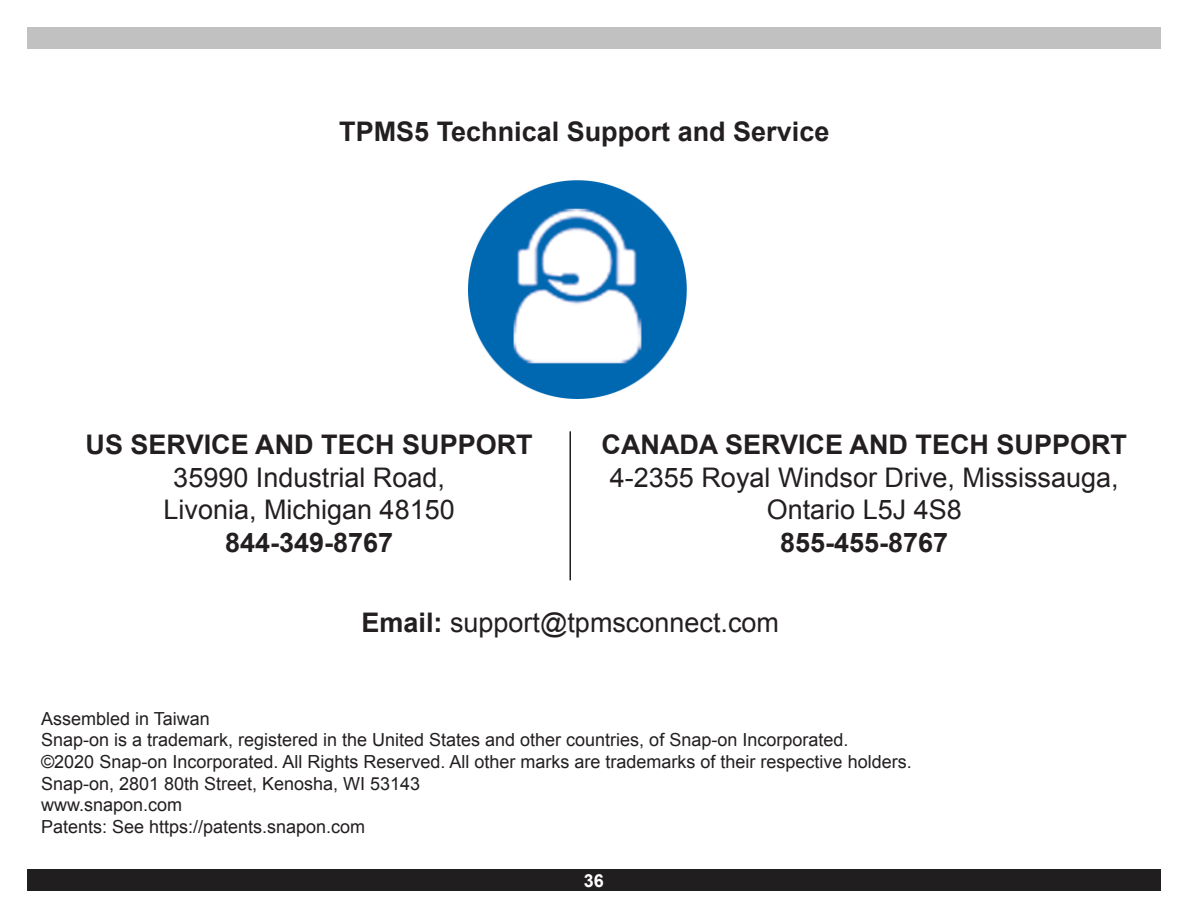
<style>
.page{position:relative;width:1188px;height:918px;background:#fff}
.page>*{position:absolute;margin:0;border:0;box-sizing:border-box;transform-origin:0 0}
.t1{font:27px/32.4px "Arial";color:#231f20;text-align:center}
.t2{font:700 27px "Arial";color:#231f20}
.t3{font:18px/21.6px "Arial";color:#231f20}
.t4{font:700 18px "Arial";color:#fff}
.s1{font-weight:700}
</style>
<div class="page">
<div style="left:27px;top:27px;width:1134px;height:22px;background:#c1c1c1"></div>
<div style="left:27px;top:869px;width:1134px;height:22px;background:#201e1f"></div>
<hr style="left:569px;top:431px;width:2px;height:149px;background:#231f20">
<img style="left:468px;top:180px;width:218px;height:219px">
<h1 class="t2" style="left:339px;top:114px;width:492px">TPMS5 Technical Support and Service</h1>
<h1 class="t2" style="left:86px;top:427px;width:449px">US SERVICE AND TECH SUPPORT</h1>
<h1 class="t1" style="left:164px;top:461px;width:293px">35990 Industrial Road,<br>Livonia, Michigan 48150</h1>
<h1 class="t2" style="left:225px;top:524px;width:170px">844-349-8767</h1>
<h1 class="t2" style="left:602px;top:427px;width:527px">CANADA SERVICE AND TECH SUPPORT</h1>
<h1 class="t1" style="left:610px;top:461px;width:510px">4-2355 Royal Windsor Drive, Mississauga,<br>Ontario L5J 4S8</h1>
<h1 class="t2" style="left:780px;top:524px;width:170px">855-455-8767</h1>
<h1 class="t1" style="left:362px;top:606px;width:419px"><span class="s1">Email:</span> support@tpmsconnect.com</h1>
<p class="t3" style="left:41px;top:708px;width:872px">Assembled in Taiwan<br>Snap-on is a trademark, registered in the United States and other countries, of Snap-on Incorporated.<br>©2020 Snap-on Incorporated. All Rights Reserved. All other marks are trademarks of their respective holders.<br>Snap-on, 2801 80th Street, Kenosha, WI 53143<br>www.snapon.com<br>Patents: See https://patents.snapon.com</p>
<p class="t4" style="left:584px;top:869px;width:22px">36</p>
</div>
